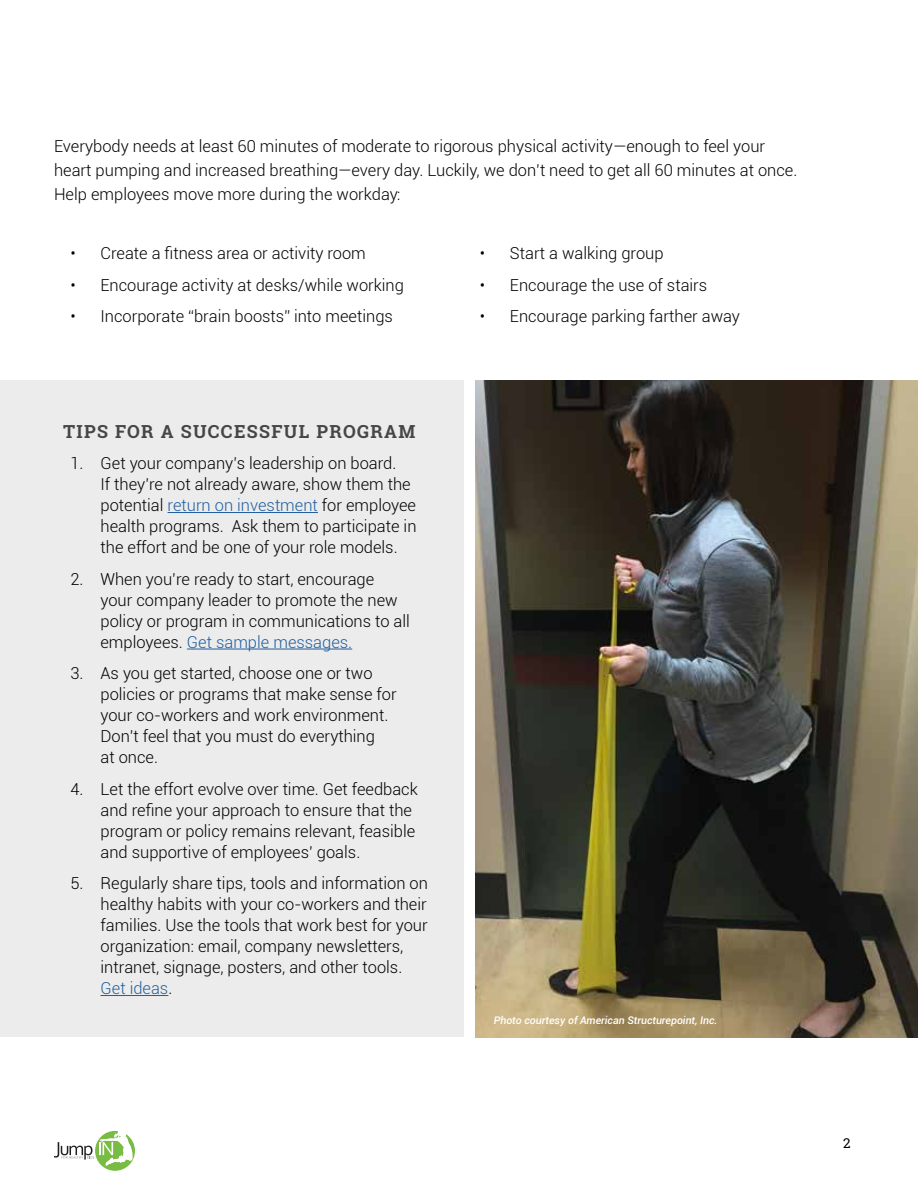
<style>
.page{position:relative;width:918px;height:1188px;background:#fff}
.page>*{position:absolute;margin:0;border:0;box-sizing:border-box;transform-origin:0 0}
.t1{font:700 18px "Roboto Slab";letter-spacing:.075em;color:#464547}
.t2{font:300 16.5px/21px "Roboto";color:#000}
.t3{font:13.5px "Roboto Slab";color:#000}
.t4{font:italic 500 10.5px "Roboto";color:#fff}
.s1{color:#215e9e}
</style>
<div class="page">
<div style="left:0;top:380px;width:464px;height:657px;background:#ececec"></div>
<hr style="left:168px;top:512px;width:150px;height:1px;background:#215e9e">
<hr style="left:187px;top:649px;width:165px;height:1px;background:#215e9e">
<hr style="left:100px;top:995px;width:68px;height:1px;background:#215e9e">
<svg style="left:54px;top:1131px;width:81px;height:40px"></svg>
<img style="left:476px;top:380px;width:442px;height:657px">
<p class="t2" style="left:54px;top:133px;width:745px;line-height:24px">Everybody needs at least 60 minutes of moderate to rigorous physical activity—enough to feel your heart pumping and increased breathing—every day. Luckily, we don’t need to get all 60 minutes at once.<br>Help employees move more during the workday:</p>
<p class="t2" style="left:70px;top:242px;width:297px">• Create a fitness area or activity room</p>
<p class="t2" style="left:70px;top:274px;width:335px">• Encourage activity at desks/while working</p>
<p class="t2" style="left:70px;top:305px;width:324px">• Incorporate “brain boosts” into meetings</p>
<p class="t1" style="left:63px;top:419px;width:354px">TIPS FOR A SUCCESSFUL PROGRAM</p>
<p class="t2" style="left:100px;top:452px;width:318px;text-indent:-30px">1. Get your company’s leadership on board.<br>If they’re not already aware, show them the potential <span class="s1">return on investment</span> for employee health programs. Ask them to participate in the effort and be one of your role models.</p>
<p class="t2" style="left:100px;top:568px;width:311px;text-indent:-30px">2. When you’re ready to start, encourage your company leader to promote the new policy or program in communications to all employees. <span class="s1">Get sample messages.</span></p>
<p class="t2" style="left:100px;top:662px;width:298px;text-indent:-30px">3. As you get started, choose one or two policies or programs that make sense for your co-workers and work environment.<br>Don’t feel that you must do everything<br>at once.</p>
<p class="t2" style="left:100px;top:778px;width:319px;text-indent:-30px">4. Let the effort evolve over time. Get feedback and refine your approach to ensure that the program or policy remains relevant, feasible and supportive of employees’ goals.</p>
<p class="t2" style="left:100px;top:872px;width:329px;text-indent:-30px">5. Regularly share tips, tools and information on healthy habits with your co-workers and their families. Use the tools that work best for your organization: email, company newsletters, intranet, signage, posters, and other tools.<br><span class="s1">Get ideas</span>.</p>
<p class="t2" style="left:480px;top:242px;width:185px">• Start a walking group</p>
<p class="t2" style="left:480px;top:274px;width:229px">• Encourage the use of stairs</p>
<p class="t2" style="left:480px;top:305px;width:261px">• Encourage parking farther away</p>
<p class="t4" style="left:494px;top:1013px;width:225px">Photo courtesy of American Structurepoint, Inc.</p>
<p class="t3" style="left:843px;top:1134px;width:9px">2</p>
</div>
